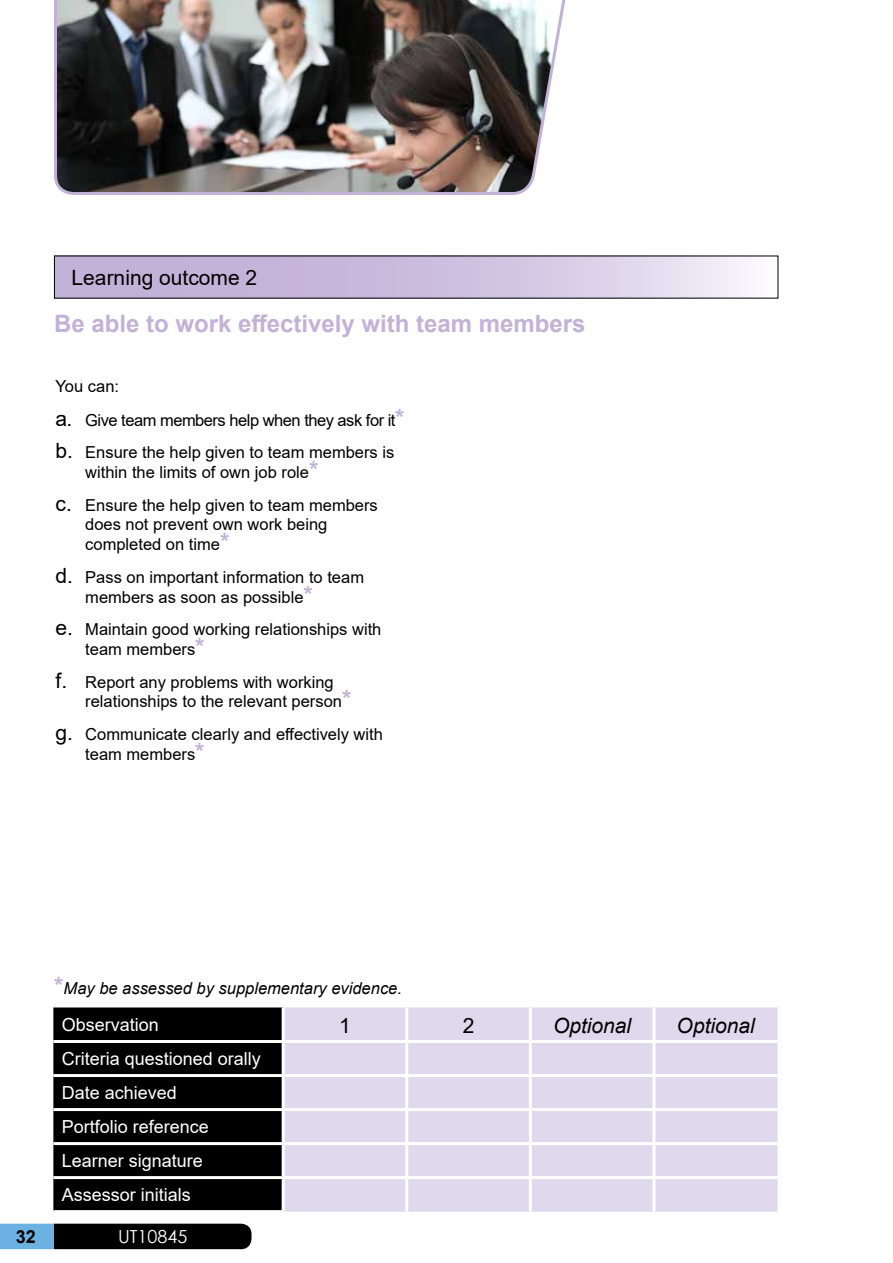
<style>
.page{position:relative;width:893px;height:1263px;background:#fff}
.page>*{position:absolute;margin:0;border:0;box-sizing:border-box;transform-origin:0 0}
.t1{font:700 24px "Arial";color:#c3b2d7}
.t2{font:21px "Arial";color:#000}
.t3{font:italic 21px "Arial";color:#000}
.t4{font:18px/34px "Arial";color:#fff}
.t5{font:18px "Century Gothic";color:#fff}
.t6{font:700 18px "Arial";color:#000}
.t7{font:16.5px/19.8px "Arial";color:#000}
.t8{font:16.5px/32.5px "Arial";letter-spacing:-.03em;color:#000}
.t9{font:italic 16.5px "Arial";color:#000}
.s1{font-size:21px}
.s2{font-weight:700;font-size:24px;color:#c3b2d7}
.s3{font-weight:700;font-style:normal;font-size:24px;color:#c3b2d7}
</style>
<div class="page">
<svg style="left:56px;top:258px;width:691px;height:38px;background:#d0c3e1"></svg>
<div style="left:53px;top:1007px;width:229px;height:203px;background:#000"></div>
<div style="left:285px;top:1007px;width:492px;height:204px;background:#e0d8ed"></div>
<hr style="left:405px;top:1007px;width:3px;height:33px;background:#fff">
<hr style="left:529px;top:1007px;width:3px;height:33px;background:#fff">
<hr style="left:652px;top:1007px;width:3px;height:33px;background:#fff">
<hr style="left:283px;top:1040px;width:124px;height:3px;background:#fff">
<hr style="left:407px;top:1040px;width:123px;height:3px;background:#fff">
<hr style="left:405px;top:1043px;width:3px;height:31px;background:#fff">
<hr style="left:530px;top:1040px;width:124px;height:3px;background:#fff">
<hr style="left:529px;top:1043px;width:3px;height:31px;background:#fff">
<hr style="left:654px;top:1040px;width:123px;height:3px;background:#fff">
<hr style="left:652px;top:1043px;width:3px;height:31px;background:#fff">
<hr style="left:283px;top:1074px;width:124px;height:3px;background:#fff">
<hr style="left:407px;top:1074px;width:123px;height:3px;background:#fff">
<hr style="left:405px;top:1077px;width:3px;height:31px;background:#fff">
<hr style="left:530px;top:1074px;width:124px;height:3px;background:#fff">
<hr style="left:529px;top:1077px;width:3px;height:31px;background:#fff">
<hr style="left:654px;top:1074px;width:123px;height:3px;background:#fff">
<hr style="left:652px;top:1077px;width:3px;height:31px;background:#fff">
<hr style="left:53px;top:1108px;width:230px;height:3px;background:#fff">
<hr style="left:283px;top:1108px;width:124px;height:3px;background:#fff">
<hr style="left:407px;top:1108px;width:123px;height:3px;background:#fff">
<hr style="left:405px;top:1111px;width:3px;height:31px;background:#fff">
<hr style="left:530px;top:1108px;width:124px;height:3px;background:#fff">
<hr style="left:529px;top:1111px;width:3px;height:31px;background:#fff">
<hr style="left:654px;top:1108px;width:123px;height:3px;background:#fff">
<hr style="left:652px;top:1111px;width:3px;height:31px;background:#fff">
<hr style="left:53px;top:1142px;width:230px;height:3px;background:#fff">
<hr style="left:283px;top:1142px;width:124px;height:3px;background:#fff">
<hr style="left:407px;top:1142px;width:123px;height:3px;background:#fff">
<hr style="left:405px;top:1145px;width:3px;height:31px;background:#fff">
<hr style="left:530px;top:1142px;width:124px;height:3px;background:#fff">
<hr style="left:529px;top:1145px;width:3px;height:31px;background:#fff">
<hr style="left:654px;top:1142px;width:123px;height:3px;background:#fff">
<hr style="left:652px;top:1145px;width:3px;height:31px;background:#fff">
<hr style="left:53px;top:1176px;width:230px;height:3px;background:#fff">
<hr style="left:283px;top:1176px;width:124px;height:3px;background:#fff">
<hr style="left:407px;top:1176px;width:123px;height:3px;background:#fff">
<hr style="left:405px;top:1179px;width:3px;height:32px;background:#fff">
<hr style="left:530px;top:1176px;width:124px;height:3px;background:#fff">
<hr style="left:529px;top:1179px;width:3px;height:32px;background:#fff">
<hr style="left:654px;top:1176px;width:123px;height:3px;background:#fff">
<hr style="left:652px;top:1179px;width:3px;height:32px;background:#fff">
<hr style="left:53px;top:1040px;width:230px;height:3px;background:#fff">
<hr style="left:53px;top:1074px;width:230px;height:3px;background:#fff">
<img style="left:54px;top:0;width:512px;height:195px">
<svg style="left:0;top:1224px;width:251px;height:25px;background:#182731"></svg>
<p class="t2" style="left:72px;top:263px;width:187px">Learning outcome 2</p>
<h1 class="t1" style="left:54px;top:307px;width:533px">Be able to work effectively with team members</h1>
<p class="t7" style="left:56px;top:376px;width:65px">You can:</p>
<p class="t8" style="left:56px;top:403px;width:350px"><span class="s1">a.</span> Give team members help when they ask for it<span class="s2">* </span><span class="s1">b.</span> Ensure the help given to team members is</p>
<p class="t7" style="left:56px;top:456px;width:324px;line-height:32.5px;text-indent:30px">within the limits of own job role<span class="s2">*<br></span><span class="s1">c.</span> Ensure the help given to team members</p>
<p class="t7" style="left:85px;top:515px;width:244px">does not prevent own work being completed on time<span class="s2">*</span></p>
<p class="t7" style="left:85px;top:567px;width:280px;text-indent:-30px"><span class="s1">d.</span> Pass on important information to team members as soon as possible<span class="s2">*</span></p>
<p class="t7" style="left:85px;top:619px;width:298px;text-indent:-30px"><span class="s1">e.</span> Maintain good working relationships with team members<span class="s2">*</span></p>
<p class="t7" style="left:85px;top:672px;width:268px;text-indent:-30px"><span class="s1">f.</span> Report any problems with working relationships to the relevant person<span class="s2">*</span></p>
<p class="t7" style="left:85px;top:724px;width:299px;text-indent:-30px"><span class="s1">g.</span> Communicate clearly and effectively with team members<span class="s2">*</span></p>
<p class="t6" style="left:16px;top:1224px;width:22px">32</p>
<p class="t9" style="left:54px;top:977px;width:349px"><span class="s3">*</span>May be assessed by supplementary evidence.</p>
<p class="t4" style="left:62px;top:1007px;width:99px">Observation</p>
<p class="t2" style="left:339px;top:1011px;width:13px">1</p>
<p class="t2" style="left:463px;top:1011px;width:13px">2</p>
<p class="t3" style="left:553px;top:1012px;width:80px">Optional</p>
<p class="t3" style="left:677px;top:1012px;width:80px">Optional</p>
<p class="t4" style="left:62px;top:1041px;width:201px">Criteria questioned orally<br>Date achieved<br>Portfolio reference<br>Learner signature<br>Assessor initials</p>
<p class="t5" style="left:118px;top:1223px;width:71px">UT10845</p>
</div>
